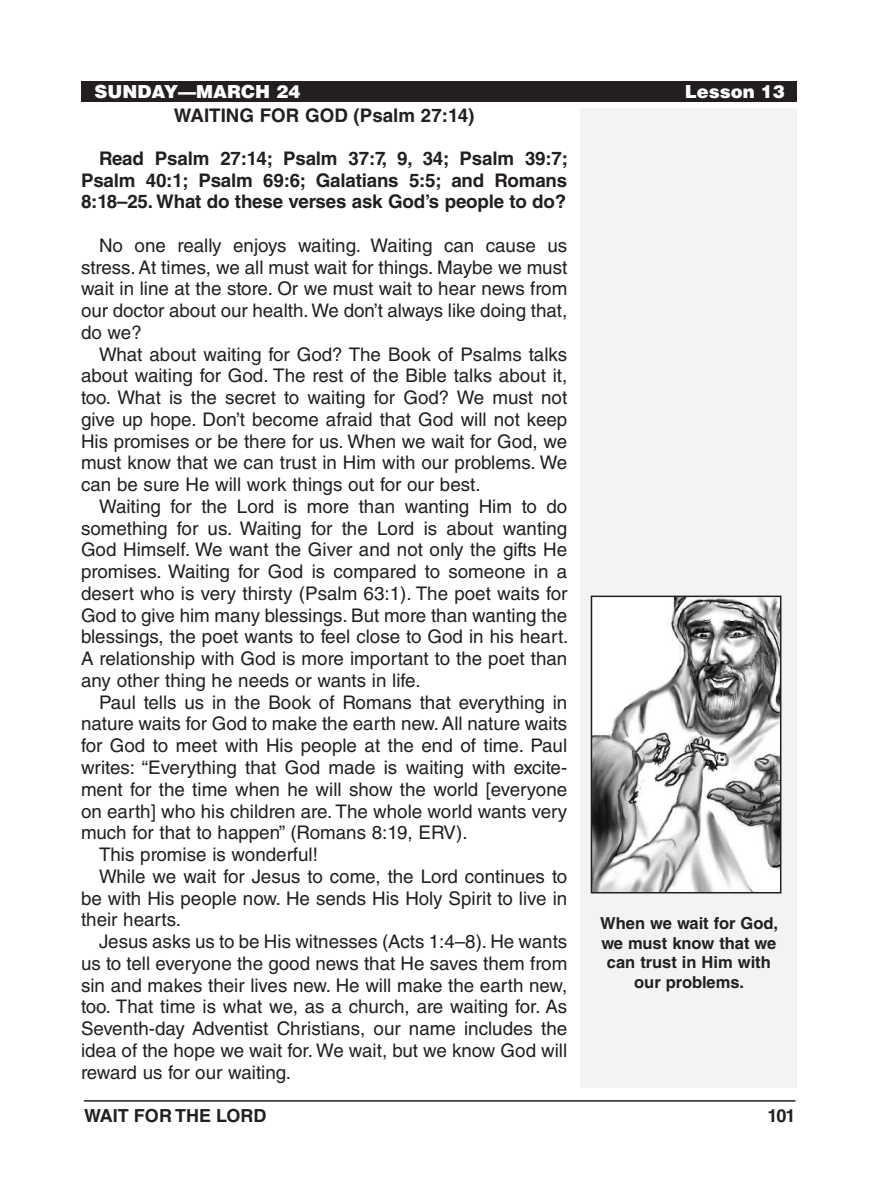
<style>
.page{position:relative;width:878px;height:1202px;background:#fff}
.page>*{position:absolute;margin:0;border:0;box-sizing:border-box;transform-origin:0 0}
.Body_Text{font:18.75px/21.8px "Helvetica LT Std";color:#231f20;text-align:justify}
.Body_Text_SpaceBefor{font:18.75px/21.8px "Helvetica LT Std";color:#231f20;text-align:justify}
.Body_Text_Bold_Space{font:700 18.75px/21.8px "Helvetica LT Std";letter-spacing:-.01em;color:#231f20;text-align:justify}
.Subheadings{font:700 18.75px "Helvetica LT Std";color:#231f20}
.Running_Head_-_Left{font:900 18px "Helvetica LT Std";color:#fff}
.t1{font:700 18px "Helvetica LT Std";color:#231f20}
.Image_Captions{font:700 16.5px "Helvetica LT Std";color:#231f20}
</style>
<div class="page">
<hr style="left:84px;top:1100px;width:711px;height:1px;background:#231f20">
<div style="left:580px;top:108px;width:216px;height:979px;background:#f2f3f4"></div>
<div style="left:81px;top:81px;width:715px;height:20px;background:#231f20"></div>
<img style="left:593px;top:598px;width:185px;height:292px">
<div style="left:590px;top:595px;width:191px;height:298px;border:2px solid #231f20"></div>
<p class="Running_Head_-_Left" style="left:95px;top:79px;width:207px">SUNDAY—MARCH 24</p>
<p class="Running_Head_-_Left" style="left:684px;top:79px;width:102px">Lesson 13</p>
<p class="Subheadings" style="left:174px;top:103px;width:302px">WAITING FOR GOD (Psalm 27:14)</p>
<p class="Body_Text_Bold_Space" style="left:81px;top:147px;width:488px;text-indent:18px">Read Psalm 27:14; Psalm 37:7, 9, 34; Psalm 39:7; Psalm 40:1; Psalm 69:6; Galatians 5:5; and Romans 8:18–25. What do these verses ask God’s people to do?</p>
<p class="Body_Text_SpaceBefor" style="left:81px;top:234px;width:488px;text-indent:18px">No one really enjoys waiting. Waiting can cause us stress. At times, we all must wait for things. Maybe we must wait in line at the store. Or we must wait to hear news from our doctor about our health. We don’t always like doing that, do we?</p>
<p class="Body_Text" style="left:81px;top:343px;width:488px;text-indent:18px">What about waiting for God? The Book of Psalms talks about waiting for God. The rest of the Bible talks about it, too. What is the secret to waiting for God? We must not give up hope. Don’t become afraid that God will not keep His promises or be there for us. When we wait for God, we must know that we can trust in Him with our problems. We can be sure He will work things out for our best.</p>
<p class="Body_Text" style="left:81px;top:495px;width:489px;text-indent:18px">Waiting for the Lord is more than wanting Him to do something for us. Waiting for the Lord is about wanting God Himself. We want the Giver and not only the gifts He promises. Waiting for God is compared to someone in a desert who is very thirsty (Psalm 63:1). The poet waits for God to give him many blessings. But more than wanting the blessings, the poet wants to feel close to God in his heart.<br>A relationship with God is more important to the poet than any other thing he needs or wants in life.</p>
<p class="Body_Text" style="left:81px;top:691px;width:488px;text-indent:18px">Paul tells us in the Book of Romans that everything in nature waits for God to make the earth new. All nature waits for God to meet with His people at the end of time. Paul writes: “Everything that God made is waiting with excite&shy;ment for the time when he will show the world [everyone on earth] who his children are. The whole world wants very much for that to happen” (Romans 8:19, ERV).</p>
<p class="Body_Text" style="left:99px;top:843px;width:220px">This promise is wonderful!</p>
<p class="Body_Text" style="left:81px;top:865px;width:487px;text-indent:18px">While we wait for Jesus to come, the Lord continues to be with His people now. He sends His Holy Spirit to live in their hearts.</p>
<p class="Body_Text" style="left:81px;top:930px;width:488px;text-indent:18px">Jesus asks us to be His witnesses (Acts 1:4–8). He wants us to tell everyone the good news that He saves them from sin and makes their lives new. He will make the earth new, too. That time is what we, as a church, are waiting for. As Seventh-day Adventist Christians, our name includes the idea of the hope we wait for. We wait, but we know God will reward us for our waiting.</p>
<p class="Image_Captions" style="left:600px;top:913px;width:179px">When we wait for God,</p>
<p class="Image_Captions" style="left:601px;top:933px;width:176px">we must know that we</p>
<p class="Image_Captions" style="left:607px;top:952px;width:165px">can trust in Him with</p>
<p class="Image_Captions" style="left:634px;top:972px;width:111px">our problems.</p>
<p class="t1" style="left:84px;top:1104px;width:184px">WAIT FOR THE LORD</p>
<p class="t1" style="left:767px;top:1104px;width:30px">101</p>
</div>
